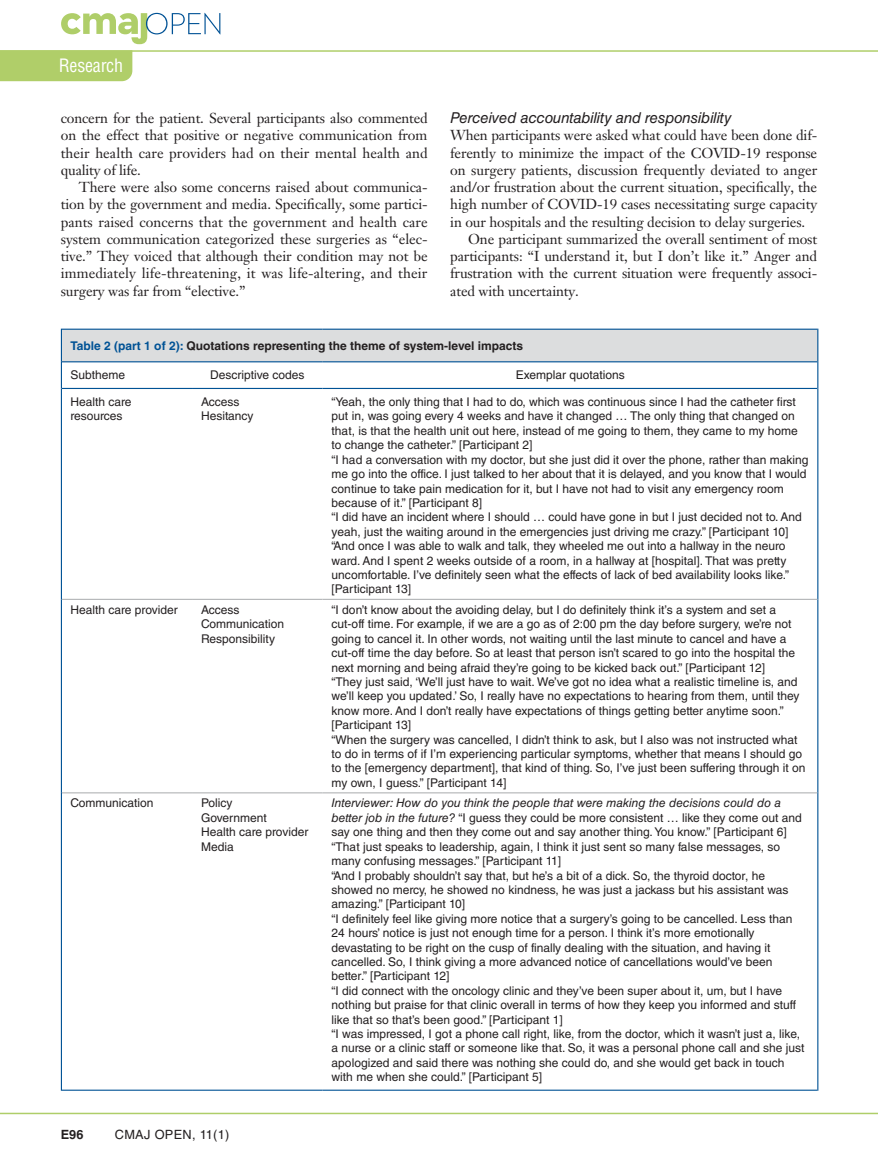
<style>
.page{position:relative;width:878px;height:1175px;background:#fff}
.page>*{position:absolute;margin:0;border:0;box-sizing:border-box;transform-origin:0 0}
.t1{font:condensed 18px "Helvetica LT Std";letter-spacing:-.01em;color:#fff}
.t2{font:italic 15px "Helvetica LT Std";letter-spacing:-.01em;color:#231f20}
.t3{font:14.25px/17.2px "Janson Text LT Std";letter-spacing:-.01em;color:#231f20;text-align:justify}
.t4{font:12.75px "Helvetica LT Std";letter-spacing:.025em;color:#231f20}
.t5{font:700 12.75px "Helvetica LT Std";color:#231f20}
.t6{font:12px/14.4px "Helvetica LT Std";color:#231f20}
.t7{font:700 12px "Helvetica LT Std";color:#231f20}
.s1{color:#005295}
.s2{font-style:italic}
</style>
<div class="page">
<hr style="left:0;top:1112px;width:878px;height:2px;background:#afce69">
<svg style="left:61px;top:13px;width:159px;height:31px"></svg>
<hr style="left:0;top:50px;width:878px;height:2px;background:#afce69">
<div style="left:0;top:52px;width:132px;height:29px;background:#b0ce69"></div>
<div style="left:61px;top:329px;width:756px;height:33px;background:#dcddde"></div>
<hr style="left:62px;top:328px;width:130px;height:2px;background:#005295">
<hr style="left:61px;top:328px;width:1px;height:34px;background:#005295">
<hr style="left:192px;top:328px;width:130px;height:2px;background:#005295">
<hr style="left:322px;top:328px;width:495px;height:2px;background:#005295">
<hr style="left:817px;top:328px;width:1px;height:34px;background:#005295">
<svg style="left:61px;top:362px;width:1px;height:26px"></svg>
<svg style="left:817px;top:362px;width:1px;height:26px"></svg>
<hr style="left:61px;top:388px;width:1px;height:211px;background:#005295">
<hr style="left:817px;top:388px;width:1px;height:211px;background:#005295">
<hr style="left:61px;top:599px;width:1px;height:194px;background:#005295">
<hr style="left:817px;top:599px;width:1px;height:194px;background:#005295">
<hr style="left:61px;top:793px;width:1px;height:297px;background:#005295">
<hr style="left:817px;top:793px;width:1px;height:297px;background:#005295">
<hr style="left:62px;top:792px;width:130px;height:1px;background:#b2b4b6">
<hr style="left:192px;top:792px;width:130px;height:1px;background:#b2b4b6">
<hr style="left:322px;top:792px;width:495px;height:1px;background:#b2b4b6">
<hr style="left:62px;top:1089px;width:130px;height:1px;background:#005295">
<hr style="left:192px;top:1089px;width:130px;height:1px;background:#005295">
<hr style="left:322px;top:1089px;width:495px;height:1px;background:#005295">
<hr style="left:62px;top:361px;width:130px;height:1px;background:#005295">
<hr style="left:192px;top:361px;width:130px;height:1px;background:#005295">
<hr style="left:322px;top:361px;width:495px;height:1px;background:#005295">
<hr style="left:62px;top:388px;width:130px;height:1px;background:#005295">
<hr style="left:192px;top:388px;width:130px;height:1px;background:#005295">
<hr style="left:322px;top:388px;width:495px;height:1px;background:#005295">
<hr style="left:62px;top:599px;width:130px;height:1px;background:#b2b4b6">
<hr style="left:192px;top:599px;width:130px;height:1px;background:#b2b4b6">
<hr style="left:322px;top:599px;width:495px;height:1px;background:#b2b4b6">
<h1 class="t1" style="left:59px;top:54px;width:66px">Research</h1>
<p class="t3" style="left:61px;top:109px;width:368px">concern for the patient. Several participants also commented on the effect that positive or negative communication from their health care providers had on their mental health and quality of life.</p>
<p class="t3" style="left:61px;top:178px;width:368px;text-indent:18px">There were also some concerns raised about communica&shy;tion by the government and media. Specifically, some partici&shy;pants raised concerns that the government and health care system communication categorized these surgeries as “elec&shy;tive.” They voiced that although their condition may not be immediately life-threatening, it was life-altering, and their surgery was far from “elective.”</p>
<p class="t2" style="left:450px;top:109px;width:283px">Perceived accountability and responsibility</p>
<p class="t3" style="left:450px;top:127px;width:368px">When participants were asked what could have been done dif-</p>
<p class="t3" style="left:450px;top:144px;width:368px">ferently to minimize the impact of the COVID-19 response</p>
<p class="t3" style="left:450px;top:161px;width:368px">on surgery patients, discussion frequently deviated to anger</p>
<p class="t3" style="left:450px;top:178px;width:368px">and/or frustration about the current situation, specifically, the</p>
<p class="t3" style="left:450px;top:196px;width:368px">high number of COVID-19 cases necessitating surge capacity</p>
<p class="t3" style="left:450px;top:213px;width:356px">in our hospitals and the resulting decision to delay surgeries.</p>
<p class="t3" style="left:468px;top:230px;width:350px">One participant summarized the overall sentiment of most</p>
<p class="t3" style="left:450px;top:247px;width:368px">participants: “I understand it, but I don’t like it.” Anger and</p>
<p class="t3" style="left:450px;top:265px;width:368px">frustration with the current situation were frequently associ-</p>
<p class="t3" style="left:450px;top:282px;width:130px">ated with uncertainty.</p>
<p class="t7" style="left:70px;top:338px;width:454px"><span class="s1">Table 2 (part 1 of 2):</span> Quotations representing the theme of system-level impacts</p>
<p class="t6" style="left:70px;top:368px;width:56px">Subtheme</p>
<p class="t6" style="left:210px;top:368px;width:96px">Descriptive codes</p>
<p class="t6" style="left:515px;top:368px;width:110px">Exemplar quotations</p>
<p class="t6" style="left:70px;top:394px;width:63px">Health care resources</p>
<p class="t6" style="left:201px;top:394px;width:54px">Access<br>Hesitancy</p>
<p class="t6" style="left:331px;top:394px;width:478px">“Yeah, the only thing that I had to do, which was continuous since I had the catheter first put in, was going every 4 weeks and have it changed … The only thing that changed on that, is that the health unit out here, instead of me going to them, they came to my home to change the catheter.” [Participant 2]<br>“I had a conversation with my doctor, but she just did it over the phone, rather than making me go into the office. I just talked to her about that it is delayed, and you know that I would continue to take pain medication for it, but I have not had to visit any emergency room because of it.” [Participant 8]<br>“I did have an incident where I should … could have gone in but I just decided not to. And yeah, just the waiting around in the emergencies just driving me crazy.” [Participant 10] “And once I was able to walk and talk, they wheeled me out into a hallway in the neuro ward. And I spent 2 weeks outside of a room, in a hallway at [hospital]. That was pretty uncomfortable. I’ve definitely seen what the effects of lack of bed availability looks like.” [Participant 13]</p>
<p class="t6" style="left:70px;top:602px;width:109px">Health care provider</p>
<p class="t6" style="left:201px;top:602px;width:85px">Access<br>Communication<br>Responsibility</p>
<p class="t6" style="left:331px;top:602px;width:475px">“I don’t know about the avoiding delay, but I do definitely think it’s a system and set a cut-off time. For example, if we are a go as of 2:00 pm the day before surgery, we’re not going to cancel it. In other words, not waiting until the last minute to cancel and have a cut-off time the day before. So at least that person isn’t scared to go into the hospital the next morning and being afraid they’re going to be kicked back out.” [Participant 12]<br>“They just said, ‘We’ll just have to wait. We’ve got no idea what a realistic timeline is, and we’ll keep you updated.’ So, I really have no expectations to hearing from them, until they know more. And I don’t really have expectations of things getting better anytime soon.” [Participant 13]<br>“When the surgery was cancelled, I didn’t think to ask, but I also was not instructed what to do in terms of if I’m experiencing particular symptoms, whether that means I should go to the [emergency department], that kind of thing. So, I’ve just been suffering through it on my own, I guess.” [Participant 14]</p>
<p class="t6" style="left:70px;top:796px;width:85px">Communication</p>
<p class="t6" style="left:201px;top:796px;width:109px">Policy<br>Government<br>Health care provider<br>Media</p>
<p class="t6" style="left:331px;top:796px;width:474px"><span class="s2">Interviewer: How do you think the people that were making the decisions could do a better job in the future?</span> “I guess they could be more consistent … like they come out and say one thing and then they come out and say another thing. You know.” [Participant 6] “That just speaks to leadership, again, I think it just sent so many false messages, so many confusing messages.” [Participant 11]<br>“And I probably shouldn’t say that, but he’s a bit of a dick. So, the thyroid doctor, he showed no mercy, he showed no kindness, he was just a jackass but his assistant was amazing.” [Participant 10]<br>“I definitely feel like giving more notice that a surgery’s going to be cancelled. Less than 24 hours’ notice is just not enough time for a person. I think it’s more emotionally devastating to be right on the cusp of finally dealing with the situation, and having it cancelled. So, I think giving a more advanced notice of cancellations would’ve been better.” [Participant 12]<br>“I did connect with the oncology clinic and they’ve been super about it, um, but I have nothing but praise for that clinic overall in terms of how they keep you informed and stuff like that so that’s been good.” [Participant 1]<br>“I was impressed, I got a phone call right, like, from the doctor, which it wasn’t just a, like, a nurse or a clinic staff or someone like that. So, it was a personal phone call and she just apologized and said there was nothing she could do, and she would get back in touch with me when she could.” [Participant 5]</p>
<p class="t5" style="left:61px;top:1126px;width:24px">E96</p>
<p class="t4" style="left:115px;top:1127px;width:116px">CMAJ OPEN, 11(1)</p>
</div>
